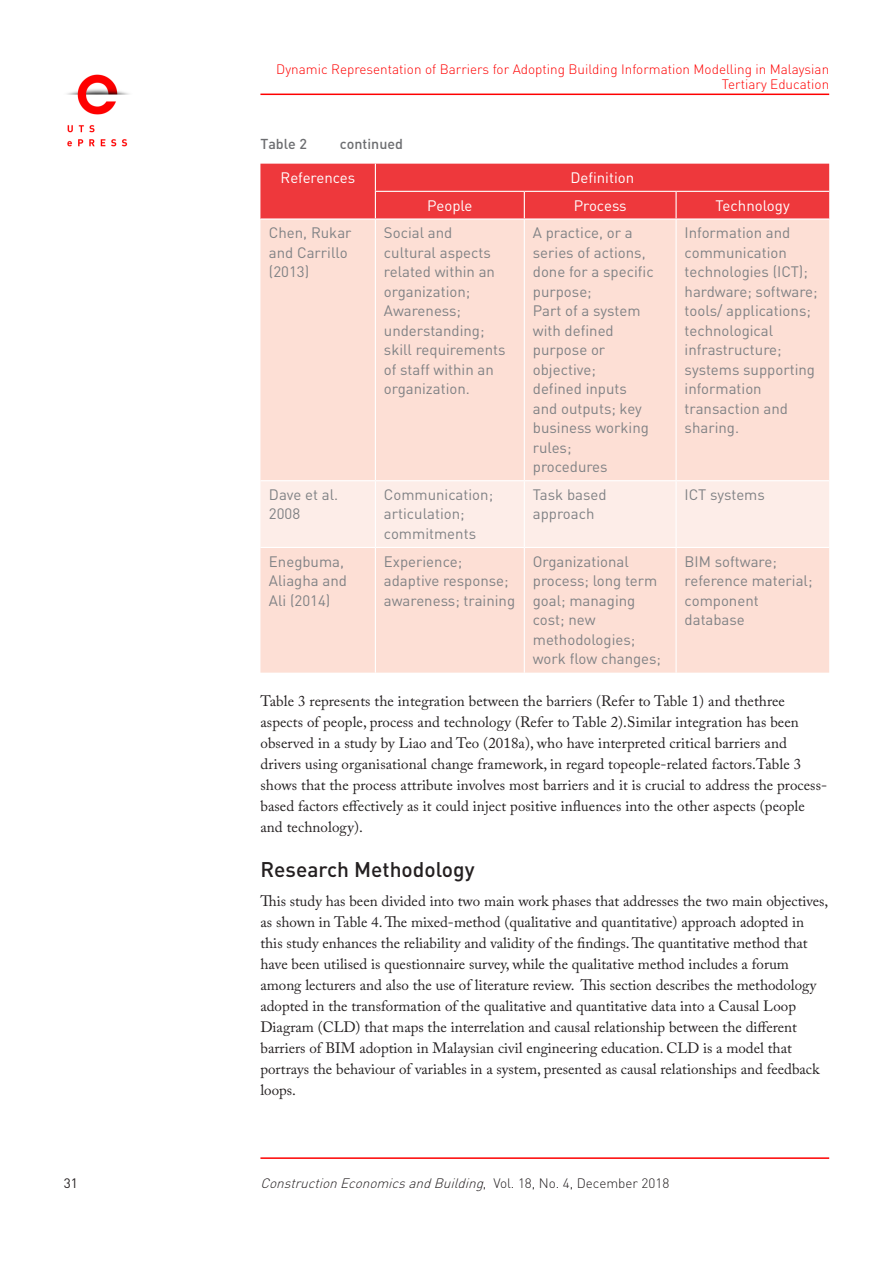
<style>
.page{position:relative;width:893px;height:1263px;background:#fff}
.page>*{position:absolute;margin:0;border:0;box-sizing:border-box;transform-origin:0 0}
.A_head{font:500 21px "DIN Pro";color:#231f20}
.Body_copy_-_1st_para{font:15px/21px "Adobe Caslon Pro";color:#231f20}
.T_Body{font:15px/19.5px "DIN";color:#808285}
.T_Head{font:15px "DIN";color:#fff}
.Caption_Table{font:500 14.25px "DIN";color:#6c6d70}
.t1{font:300 13.5px/15px "DIN Pro";color:#fe0000;text-align:right}
.t2{font:italic 300 13.5px "DIN Pro";color:#231f20}
.t3{font:13.5px "DIN Pro";color:#231f20}
.s1{font-style:normal}
</style>
<div class="page">
<hr style="left:260px;top:1157px;width:569px;height:2px;background:#fe0000">
<div style="left:260px;top:220px;width:569px;height:453px;background:#fddfd5"></div>
<div style="left:260px;top:481px;width:569px;height:66px;background:#fdede8"></div>
<div style="left:260px;top:164px;width:569px;height:54px;background:#ee383c"></div>
<hr style="left:676px;top:191px;width:153px;height:1px;background:#fff">
<hr style="left:675px;top:192px;width:2px;height:26px;background:#fff">
<hr style="left:375px;top:220px;width:1px;height:260px;background:#fff">
<hr style="left:524px;top:220px;width:1px;height:260px;background:#fff">
<hr style="left:675px;top:220px;width:2px;height:260px;background:#fff">
<hr style="left:260px;top:480px;width:115px;height:1px;background:#fff">
<hr style="left:375px;top:480px;width:149px;height:1px;background:#fff">
<hr style="left:375px;top:481px;width:1px;height:66px;background:#fff">
<hr style="left:524px;top:480px;width:152px;height:1px;background:#fff">
<hr style="left:524px;top:481px;width:1px;height:66px;background:#fff">
<hr style="left:676px;top:480px;width:153px;height:1px;background:#fff">
<hr style="left:675px;top:481px;width:2px;height:66px;background:#fff">
<hr style="left:260px;top:547px;width:115px;height:1px;background:#fff">
<hr style="left:375px;top:547px;width:149px;height:1px;background:#fff">
<hr style="left:375px;top:548px;width:1px;height:125px;background:#fff">
<hr style="left:524px;top:547px;width:152px;height:1px;background:#fff">
<hr style="left:524px;top:548px;width:1px;height:125px;background:#fff">
<hr style="left:676px;top:547px;width:153px;height:1px;background:#fff">
<hr style="left:675px;top:548px;width:2px;height:125px;background:#fff">
<img style="left:67px;top:74px;width:62px;height:73px">
<hr style="left:260px;top:94px;width:569px;height:1px;background:#fe0000">
<p class="t1" style="left:276px;top:61px;width:554px">Dynamic Representation of Barriers for Adopting Building Information Modelling in Malaysian<br>Tertiary Education</p>
<p class="Caption_Table" style="left:260px;top:135px;width:48px">Table 2</p>
<p class="Caption_Table" style="left:340px;top:135px;width:65px">continued</p>
<p class="T_Head" style="left:280px;top:168px;width:76px">References</p>
<p class="T_Head" style="left:570px;top:168px;width:65px">Definition</p>
<p class="T_Head" style="left:427px;top:196px;width:47px">People</p>
<p class="T_Head" style="left:574px;top:196px;width:54px">Process</p>
<p class="T_Head" style="left:716px;top:196px;width:76px">Technology</p>
<p class="T_Body" style="left:269px;top:223px;width:84px">Chen, Rukar and Carrillo (2013)</p>
<p class="T_Body" style="left:384px;top:223px;width:113px">Social and cultural aspects related within an organization;</p>
<p class="T_Body" style="left:384px;top:301px;width:123px">Awareness; understanding; skill requirements of staff within an organization.</p>
<p class="T_Body" style="left:685px;top:223px;width:135px">Information and communication technologies (ICT); hardware; software;</p>
<p class="T_Body" style="left:685px;top:301px;width:132px">tools/ applications; technological infrastructure; systems supporting information transaction and sharing.</p>
<p class="T_Body" style="left:533px;top:223px;width:122px">A practice, or a series of actions, done for a specific purpose;</p>
<p class="T_Body" style="left:533px;top:301px;width:109px">Part of a system with defined purpose or objective;</p>
<p class="T_Body" style="left:533px;top:379px;width:118px">defined inputs and outputs; key business working rules;</p>
<p class="T_Body" style="left:533px;top:457px;width:76px">procedures</p>
<p class="T_Body" style="left:269px;top:484px;width:71px">Dave et al.<br>2008</p>
<p class="T_Body" style="left:384px;top:484px;width:111px">Communication; articulation;</p>
<p class="T_Body" style="left:384px;top:523px;width:94px">commitments</p>
<p class="T_Body" style="left:533px;top:484px;width:75px">Task based approach</p>
<p class="T_Body" style="left:685px;top:484px;width:82px">ICT systems</p>
<p class="T_Body" style="left:269px;top:551px;width:79px">Enegbuma,<br>Aliagha and<br>Ali (2014)</p>
<p class="T_Body" style="left:384px;top:551px;width:133px">Experience; adaptive response; awareness; training</p>
<p class="T_Body" style="left:533px;top:551px;width:130px">Organizational process; long term goal; managing cost; new methodologies; work flow changes;</p>
<p class="T_Body" style="left:685px;top:551px;width:129px">BIM software; reference material; component</p>
<p class="T_Body" style="left:685px;top:610px;width:62px">database</p>
<p class="Body_copy_-_1st_para" style="left:260px;top:691px;width:568px">Table 3 represents the integration between the barriers (Refer to Table 1) and thethree aspects of people, process and technology (Refer to Table 2).Similar integration has been observed in a study by Liao and Teo (2018a), who have interpreted critical barriers and drivers using organisational change framework, in regard topeople-related factors.Table 3 shows that the process attribute involves most barriers and it is crucial to address the process&shy;based factors effectively as it could inject positive influences into the other aspects (people and technology).</p>
<p class="A_head" style="left:260px;top:855px;width:216px">Research Methodology</p>
<p class="Body_copy_-_1st_para" style="left:260px;top:890px;width:569px">This study has been divided into two main work phases that addresses the two main objectives, as shown in Table 4. The mixed-method (qualitative and quantitative) approach adopted in this study enhances the reliability and validity of the findings. The quantitative method that have been utilised is questionnaire survey, while the qualitative method includes a forum among lecturers and also the use of literature review. This section describes the methodology adopted in the transformation of the qualitative and quantitative data into a Causal Loop Diagram (CLD) that maps the interrelation and causal relationship between the different barriers of BIM adoption in Malaysian civil engineering education. CLD is a model that portrays the behaviour of variables in a system, presented as causal relationships and feedback loops.</p>
<p class="t3" style="left:64px;top:1174px;width:16px">31</p>
<p class="t2" style="left:260px;top:1174px;width:410px">ConstructionEconomicsandBuilding<span class="s1">, Vo l . 1 8 , N o . 4 , D e c e m b e r 2 0 1 8</span></p>
</div>
